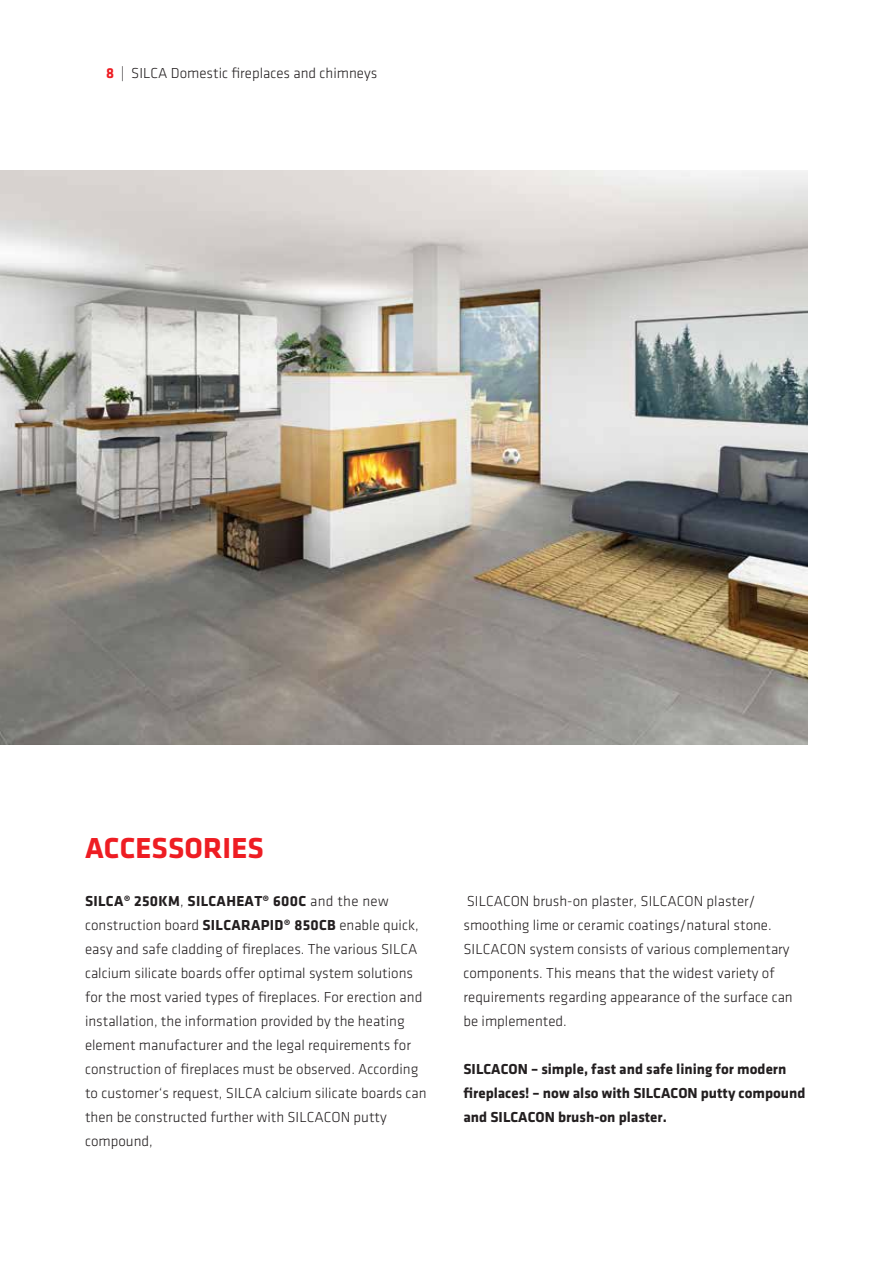
<style>
.page{position:relative;width:893px;height:1263px;background:#fff}
.page>*{position:absolute;margin:0;border:0;box-sizing:border-box;transform-origin:0 0}
.t1{font:700 30px "Klavika";letter-spacing:.005em;color:#ee1d23}
.t2{font:15px/24px "Klavika Light OSTF";color:#231f20}
.t3{font:700 15px/24px "Klavika";color:#231f20}
.t4{font:700 15px "Klavika";letter-spacing:.02em;color:#231f20}
.s1{font-family:"Klavika";font-weight:700;color:#ee1d23}
.s2{font-family:"Klavika Light OSTF";font-weight:400}
.s3{font-family:"Klavika";font-weight:700}
</style>
<div class="page">
<img style="left:0;top:170px;width:808px;height:574px">
<p class="t2" style="left:106px;top:61px;width:272px"><span class="s1">8</span> | SILCA Domestic fireplaces and chimneys</p>
<h1 class="t1" style="left:85px;top:832px;width:180px">ACCESSORIES</h1>
<p class="t4" style="left:85px;top:893px;width:305px">SILCA® 250KM<span class="s2">,</span> SILCAHEAT® 600C <span class="s2">and the new</span></p>
<p class="t2" style="left:85px;top:913px;width:343px">construction board <span class="s3">SILCARAPID® 850CB</span> enable quick, easy and safe cladding of fireplaces. The various SILCA calcium silicate boards offer optimal system solutions for the most varied types of fireplaces. For erection and installation, the information provided by the heating element manufacturer and the legal requirements for construction of fireplaces must be observed. According to customer‘s request, SILCA calcium silicate boards can then be constructed further with SILCACON putty compound,</p>
<p class="t2" style="left:463px;top:889px;width:331px">SILCACON brush-on plaster, SILCACON plaster/ smoothing lime or ceramic coatings/natural stone.<br>SILCACON system consists of various complementary components. This means that the widest variety of requirements regarding appearance of the surface can be implemented.</p>
<p class="t3" style="left:463px;top:1057px;width:344px">SILCACON – simple, fast and safe lining for modern fireplaces! – now also with SILCACON putty compound and SILCACON brush-on plaster.</p>
</div>
